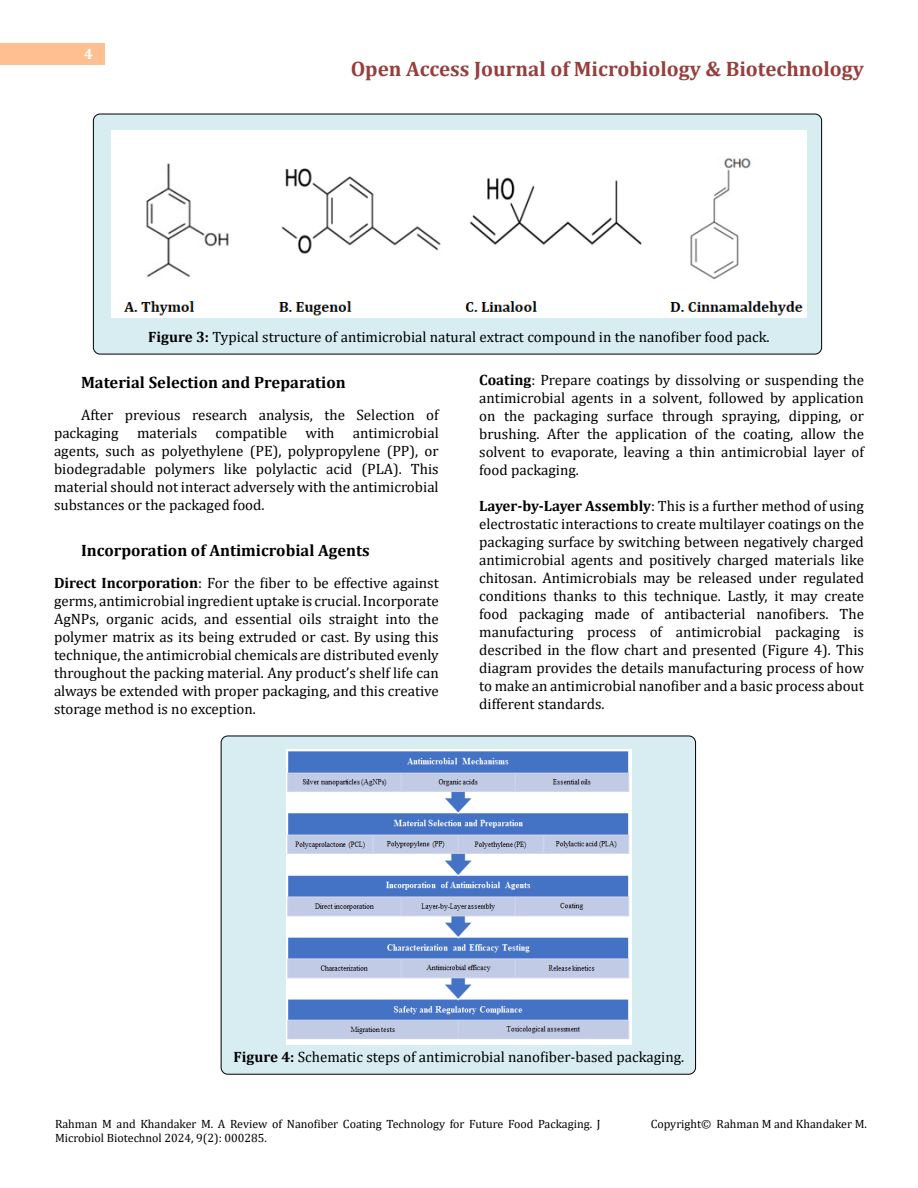
<style>
.page{position:relative;width:918px;height:1188px;background:#fff}
.page>*{position:absolute;margin:0;border:0;box-sizing:border-box;transform-origin:0 0}
.t1{font:700 21px "Cambria";color:#953f3c}
.t2{font:700 16.5px "Cambria";color:#000}
.t3{font:15px/18px "Cambria";color:#000;text-align:justify}
.t4{font:700 15px "Cambria";color:#fff}
.t5{font:12px/14.4px "Cambria";color:#000}
.s1{font-weight:700}
</style>
<div class="page">
<div style="left:0;top:43px;width:105px;height:21px;background:#ffbf91"></div>
<div style="left:93px;top:114px;width:729px;height:240px;background:#d8edf2;border-radius:7px"></div>
<div style="left:93px;top:114px;width:729px;height:240px;border:1px solid #000;border-radius:7px"></div>
<div style="left:221px;top:736px;width:475px;height:338px;background:#d8edf2;border-radius:7px"></div>
<img style="left:111px;top:130px;width:696px;height:187px">
<img style="left:287px;top:749px;width:344px;height:295px">
<p class="t4" style="left:84px;top:44px;width:10px">4</p>
<h1 class="t1" style="left:351px;top:54px;width:515px">Open Access Journal of Microbiology &amp; Biotechnology</h1>
<p class="t3" style="left:148px;top:328px;width:623px"><span class="s1">Figure 3:</span> Typical structure of antimicrobial natural extract compound in the nanofiber food pack.</p>
<p class="t2" style="left:81px;top:371px;width:266px">Material Selection and Preparation</p>
<p class="t3" style="left:54px;top:405px;width:386px;text-indent:27px">After previous research analysis, the Selection of packaging materials compatible with antimicrobial agents, such as polyethylene (PE), polypropylene (PP), or biodegradable polymers like polylactic acid (PLA). This material should not interact adversely with the antimicrobial substances or the packaged food.</p>
<p class="t2" style="left:81px;top:539px;width:290px">Incorporation of Antimicrobial Agents</p>
<p class="t3" style="left:54px;top:573px;width:386px"><span class="s1">Direct Incorporation</span>: For the fiber to be effective against germs, antimicrobial ingredient uptake is crucial. Incorporate AgNPs, organic acids, and essential oils straight into the polymer matrix as its being extruded or cast. By using this technique, the antimicrobial chemicals are distributed evenly throughout the packing material. Any product’s shelf life can always be extended with proper packaging, and this creative storage method is no exception.</p>
<p class="t3" style="left:479px;top:371px;width:386px"><span class="s1">Coating</span>: Prepare coatings by dissolving or suspending the antimicrobial agents in a solvent, followed by application on the packaging surface through spraying, dipping, or brushing. After the application of the coating, allow the solvent to evaporate, leaving a thin antimicrobial layer of food packaging.</p>
<p class="t3" style="left:479px;top:497px;width:386px"><span class="s1">Layer-by-Layer Assembly</span>: This is a further method of using electrostatic interactions to create multilayer coatings on the packaging surface by switching between negatively charged antimicrobial agents and positively charged materials like chitosan. Antimicrobials may be released under regulated conditions thanks to this technique. Lastly, it may create food packaging made of antibacterial nanofibers. The manufacturing process of antimicrobial packaging is described in the flow chart and presented (Figure 4). This diagram provides the details manufacturing process of how to make an antimicrobial nanofiber and a basic process about different standards.</p>
<p class="t3" style="left:234px;top:1048px;width:452px"><span class="s1">Figure 4:</span> Schematic steps of antimicrobial nanofiber-based packaging.</p>
<p class="t5" style="left:55px;top:1117px;width:547px">Rahman M and Khandaker M. A Review of Nanofiber Coating Technology for Future Food Packaging. J<br>Microbiol Biotechnol 2024, 9(2): 000285.</p>
<p class="t5" style="left:651px;top:1117px;width:218px">Copyright© Rahman M and Khandaker M.</p>
</div>
